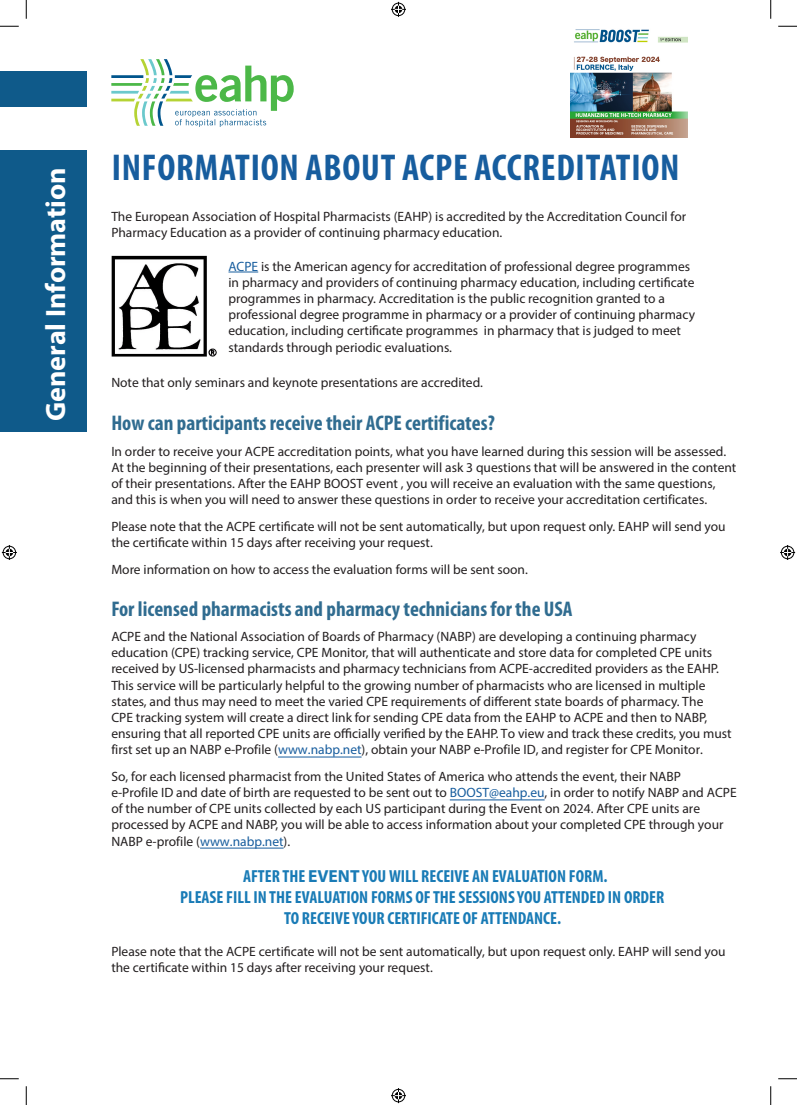
<style>
.page{position:relative;width:797px;height:1105px;background:#fff}
.page>*{position:absolute;margin:0;border:0;box-sizing:border-box;transform-origin:0 0}
.t1{font:700 condensed 37.5px "Myriad Pro";letter-spacing:.02em;color:#175d9e}
.t2{font:700 28px "Myriad Pro";color:#fff}
.t3{font:700 condensed 21.25px "Myriad Pro";color:#306c90}
.t4{font:700 condensed 17.5px/21px "Myriad Pro";color:#197bb6;text-align:center}
.t5{font:13.5px/16.2px "Myriad Pro";color:#231f20}
.s1{color:#175d9e}
.s2{font-stretch:normal}
</style>
<div class="page">
<div style="left:0;top:71px;width:86px;height:35px;background:#0f5a8a"></div>
<div style="left:0;top:150px;width:86px;height:282px;background:#0f5a8a"></div>
<svg style="left:111px;top:59px;width:183px;height:68px"></svg>
<hr style="left:228px;top:272px;width:30px;height:1px;background:#175d9e">
<img style="left:111px;top:256px;width:106px;height:101px">
<svg style="left:0;top:25px;width:19px;height:2px"></svg>
<svg style="left:778px;top:25px;width:19px;height:2px"></svg>
<svg style="left:0;top:1078px;width:19px;height:1px"></svg>
<svg style="left:778px;top:1078px;width:19px;height:1px"></svg>
<svg style="left:25px;top:0;width:2px;height:19px"></svg>
<svg style="left:25px;top:1086px;width:2px;height:19px"></svg>
<svg style="left:770px;top:0;width:1px;height:19px"></svg>
<svg style="left:770px;top:1086px;width:1px;height:19px"></svg>
<svg style="left:391px;top:2px;width:15px;height:15px"></svg>
<svg style="left:391px;top:1088px;width:15px;height:15px"></svg>
<svg style="left:2px;top:545px;width:15px;height:15px"></svg>
<svg style="left:780px;top:545px;width:15px;height:15px"></svg>
<img style="left:570px;top:29px;width:117px;height:108px">
<hr style="left:278px;top:757px;width:83px;height:1px;background:#175d9e">
<hr style="left:450px;top:799px;width:94px;height:1px;background:#175d9e">
<hr style="left:200px;top:848px;width:83px;height:1px;background:#175d9e">
<h2 class="t2" style="left:38px;top:421px;width:255px;rotate:-90deg">General Information</h2>
<p class="t1" style="left:112px;top:144px;width:569px">INFORMATION ABOUT ACPE ACCREDITATION</p>
<p class="t5" style="left:111px;top:208px;width:576px">The European Association of Hospital Pharmacists (EAHP) is accredited by the Accreditation Council for<br>Pharmacy Education as a provider of continuing pharmacy education.</p>
<p class="t5" style="left:228px;top:258px;width:467px"><span class="s1">ACPE</span> is the American agency for accreditation of professional degree programmes in pharmacy and providers of continuing pharmacy education, including certificate programmes in pharmacy. Accreditation is the public recognition granted to a</p>
<p class="t5" style="left:228px;top:306px;width:468px">professional degree programme in pharmacy or a provider of continuing pharmacy education, including certificate programmes in pharmacy that is judged to meet standards through periodic evaluations.</p>
<p class="t5" style="left:111px;top:374px;width:373px">Note that only seminars and keynote presentations are accredited.</p>
<p class="t3" style="left:111px;top:410px;width:385px">How can participants receive their ACPE certificates?</p>
<p class="t5" style="left:111px;top:443px;width:626px">In order to receive your ACPE accreditation points, what you have learned during this session will be assessed.<br>At the beginning of their presentations, each presenter will ask 3 questions that will be answered in the content of their presentations. After the EAHP BOOST event , you will receive an evaluation with the same questions, and this is when you will need to answer these questions in order to receive your accreditation certificates.</p>
<p class="t5" style="left:111px;top:518px;width:615px">Please note that the ACPE certificate will not be sent automatically, but upon request only. EAHP will send you the certificate within 15 days after receiving your request.</p>
<p class="t5" style="left:111px;top:561px;width:418px">More information on how to access the evaluation forms will be sent soon.</p>
<p class="t3" style="left:111px;top:595px;width:463px">For licensed pharmacists and pharmacy technicians for the USA</p>
<p class="t5" style="left:111px;top:628px;width:622px">ACPE and the National Association of Boards of Pharmacy (NABP) are developing a continuing pharmacy education (CPE) tracking service, CPE Monitor, that will authenticate and store data for completed CPE units received by US-licensed pharmacists and pharmacy technicians from ACPE-accredited providers as the EAHP.<br>This service will be particularly helpful to the growing number of pharmacists who are licensed in multiple states, and thus may need to meet the varied CPE requirements of different state boards of pharmacy. The<br>CPE tracking system will create a direct link for sending CPE data from the EAHP to ACPE and then to NABP, ensuring that all reported CPE units are officially verified by the EAHP. To view and track these credits, you must first set up an NABP e-Profile (<span class="s1">www.nabp.net</span>), obtain your NABP e-Profile ID, and register for CPE Monitor.</p>
<p class="t5" style="left:111px;top:768px;width:627px">So, for each licensed pharmacist from the United States of America who attends the event, their NABP<br>e-Profile ID and date of birth are requested to be sent out to <span class="s1">BOOST@eahp.eu</span>, in order to notify NABP and ACPE of the number of CPE units collected by each US participant during the Event on 2024. After CPE units are processed by ACPE and NABP, you will be able to access information about your completed CPE through your NABP e-profile (<span class="s1">www.nabp.net</span>).</p>
<p class="t4" style="left:180px;top:865px;width:486px">AFTER THE <span class="s2">EVENT</span> YOU WILL RECEIVE AN EVALUATION FORM.<br>PLEASE FILL IN THE EVALUATION FORMS OF THE SESSIONS YOU ATTENDED IN ORDER<br>TO RECEIVE YOUR CERTIFICATE OF ATTENDANCE.</p>
<p class="t5" style="left:111px;top:943px;width:615px">Please note that the ACPE certificate will not be sent automatically, but upon request only. EAHP will send you the certificate within 15 days after receiving your request.</p>
</div>
